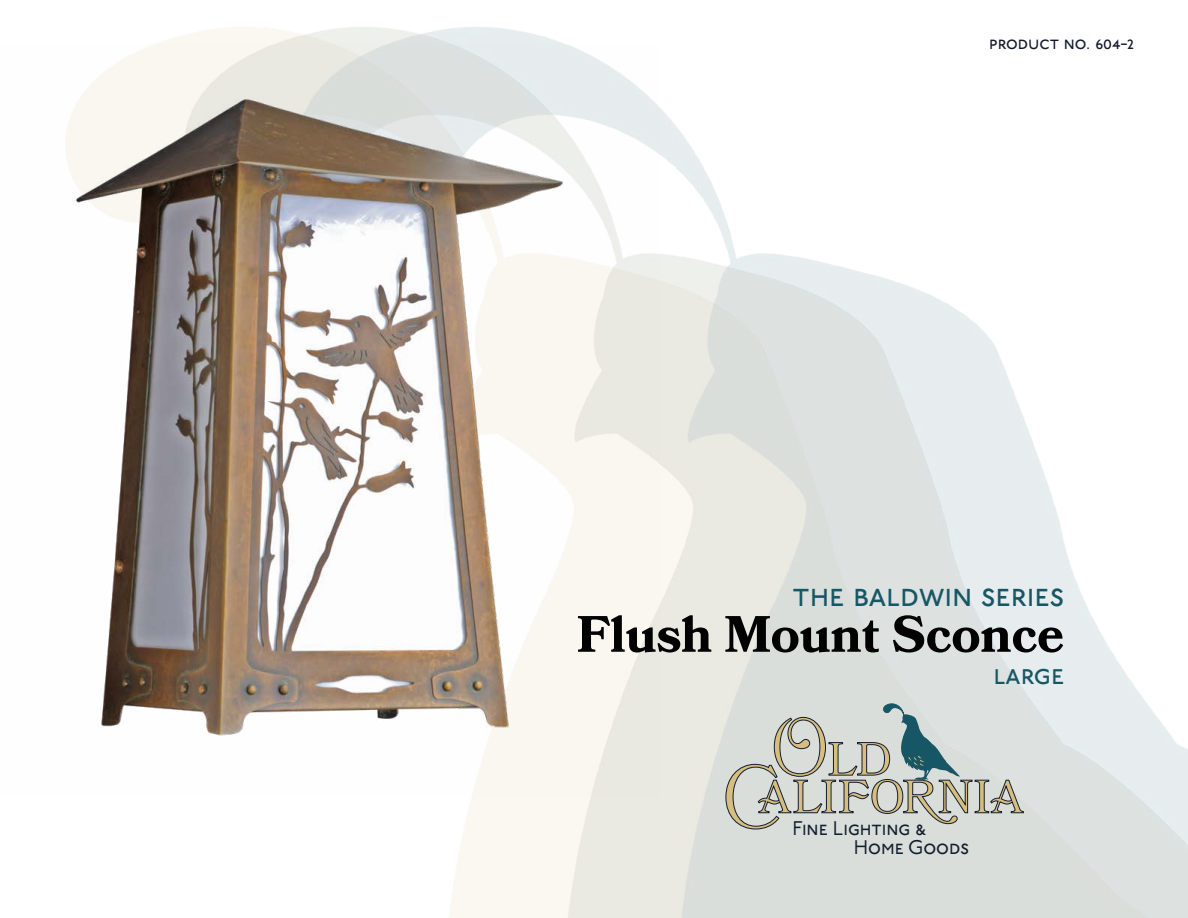
<style>
.page{position:relative;width:1188px;height:918px;background:#fff}
.page>*{position:absolute;margin:0;border:0;box-sizing:border-box;transform-origin:0 0}
.t1{font:700 51px "Bookmania";color:#000}
.t2{font:46.5px "Bookmania";letter-spacing:.025em;color:#d7be7f}
.t3{font:33px "P22 Underground Bk P";color:#175765}
.t4{font:28.5px "P22 Underground Bk P";color:#175765}
.t5{font:19.8px/18.1px "P22 Underground Bk P";color:#131e2d}
.t6{font:18px "P22 Underground Bk P";color:#131a2d}
.s1{font-weight:300;font-size:80.85px}
.s2{font-size:64.95px}
</style>
<div class="page">
<svg style="left:725px;top:702px;width:299px;height:127px"></svg>
<img style="left:65px;top:45px;width:595px;height:751px">
<p class="t6" style="left:989px;top:33px;width:146px">product no. 604-2</p>
<h3 class="t3" style="left:793px;top:576px;width:273px">the baldwin series</h3>
<h1 class="t1" style="left:577px;top:604px;width:489px">Flush Mount Sconce</h1>
<h3 class="t4" style="left:993px;top:659px;width:72px">large</h3>
<h2 class="t2" style="left:770px;top:732px;width:123px"><span class="s1">O</span>LD</h2>
<h2 class="t2" style="left:723px;top:770px;width:301px"><span class="s2">C</span> ALIFORNIA</h2>
<p class="t5" style="left:854px;top:820px;width:117px;text-indent:-61px">Fine Lighting &amp;<br>Home Goods</p>
</div>
